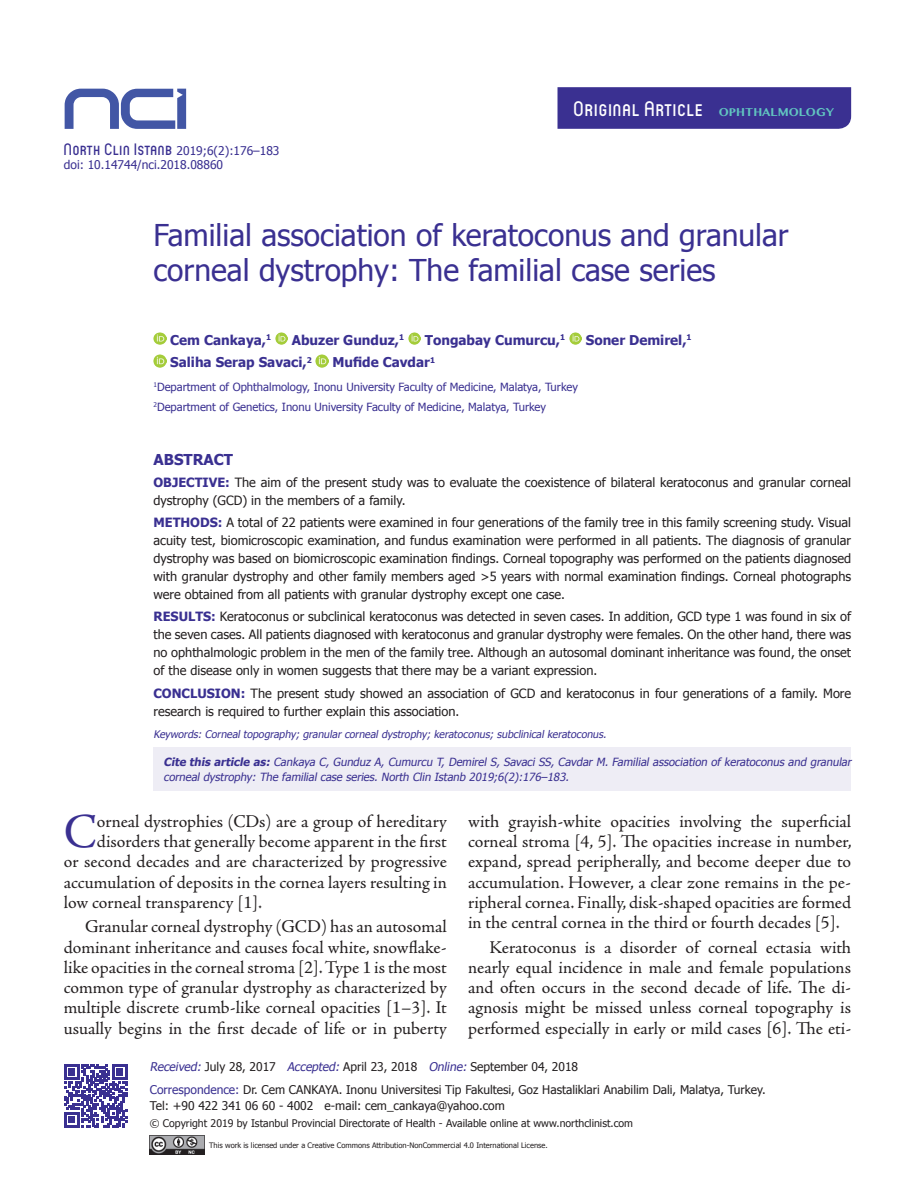
<style>
.page{position:relative;width:915px;height:1191px;background:#fff}
.page>*{position:absolute;margin:0;border:0;box-sizing:border-box;transform-origin:0 0}
.t1{font:48.9px "Adobe Jenson Pro";color:#3a3091}
.t2{font:30px/34.5px "Tahoma";color:#3a3091}
.t3{font:500 21px "Circula";letter-spacing:.055em;color:#fff}
.t4{font:18px/20.2px "Adobe Jenson Pro";letter-spacing:-.005em;color:#231f20;text-align:justify}
.t5{font:700 15px "Tahoma";color:#3a3091}
.t6{font:700 13.5px "Tahoma";color:#3a3091}
.t7{font:12.75px/18px "Tahoma";color:#231f20}
.t8{font:12px/23px "Tahoma";color:#231f20}
.t9{font:12px/14.4px "Tahoma";color:#3a3091}
.t10{font:italic 11.25px/15px "Tahoma";color:#3a3091}
.t11{font:11.25px/19.5px "Tahoma";color:#3a3091}
.t12{font:10.5px "Tahoma";color:#231f20}
.t13{font:italic 10.5px "Tahoma";color:#3a3091}
.t14{font:7.5px "Tahoma";color:#231f20}
.s1{font-family:"Circula";font-weight:500;font-size:16.5px}
.s2{font-family:"Tamil MN";font-weight:700;font-size:11.25px;color:#61c5c0}
.s3{font-weight:700;color:#3a3091}
.s4{font-weight:700}
.s5{font-style:italic;color:#3a3091}
.s6{color:#3a3091}
</style>
<div class="page">
<svg style="left:153px;top:332px;width:13px;height:13px"></svg>
<svg style="left:275px;top:332px;width:13px;height:13px"></svg>
<svg style="left:408px;top:332px;width:12px;height:13px"></svg>
<svg style="left:569px;top:332px;width:12px;height:13px"></svg>
<svg style="left:153px;top:354px;width:13px;height:13px"></svg>
<svg style="left:315px;top:354px;width:13px;height:13px"></svg>
<svg style="left:65px;top:89px;width:121px;height:40px"></svg>
<div style="left:557px;top:87px;width:293px;height:42px;background:#3a3091"></div>
<svg style="left:64px;top:1064px;width:63px;height:63px"></svg>
<div style="left:153px;top:747px;width:697px;height:44px;background:#eeedf5"></div>
<img style="left:150px;top:1135px;width:54px;height:20px">
<p class="t9" style="left:64px;top:143px;width:217px"><span class="s1">North Clin Istanb</span> 2019;6(2):176–183 doi: 10.14744/nci.2018.08860</p>
<h3 class="t3" style="left:573px;top:96px;width:262px">Orıgınal Article <span class="s2">OPHTHALMOLOGY</span></h3>
<h2 class="t2" style="left:153px;top:217px;width:636px">Familial association of keratoconus and granular corneal dystrophy: The familial case series</h2>
<p class="t6" style="left:170px;top:330px;width:102px">Cem Cankaya,<sup>1</sup></p>
<p class="t6" style="left:292px;top:330px;width:114px">Abuzer Gunduz,<sup>1</sup></p>
<p class="t6" style="left:424px;top:330px;width:142px">Tongabay Cumurcu,<sup>1</sup></p>
<p class="t6" style="left:585px;top:330px;width:107px">Soner Demirel,<sup>1</sup></p>
<p class="t6" style="left:170px;top:353px;width:143px">Saliha Serap Savaci,<sup>2</sup></p>
<p class="t6" style="left:332px;top:353px;width:104px">Mufide Cavdar<sup>1</sup></p>
<p class="t11" style="left:153px;top:377px;width:426px"><sup>1</sup>Department of Ophthalmology, Inonu University Faculty of Medicine, Malatya, Turkey<br><sup>2</sup>Department of Genetics, Inonu University Faculty of Medicine, Malatya, Turkey</p>
<p class="t5" style="left:153px;top:448px;width:81px">ABSTRACT</p>
<p class="t7" style="left:153px;top:472px;width:699px"><span class="s3">OBJECTIVE:</span> The aim of the present study was to evaluate the coexistence of bilateral keratoconus and granular corneal dystrophy (GCD) in the members of a family.</p>
<p class="t7" style="left:153px;top:513px;width:699px;text-align:justify"><span class="s3">METHODS:</span> A total of 22 patients were examined in four generations of the family tree in this family screening study. Visual acuity test, biomicroscopic examination, and fundus examination were performed in all patients. The diagnosis of granular dystrophy was based on biomicroscopic examination findings. Corneal topography was performed on the patients diagnosed with granular dystrophy and other family members aged &gt;5 years with normal examination findings. Corneal photographs were obtained from all patients with granular dystrophy except one case.</p>
<p class="t7" style="left:153px;top:607px;width:699px;text-align:justify"><span class="s3">RESULTS:</span> Keratoconus or subclinical keratoconus was detected in seven cases. In addition, GCD type 1 was found in six of the seven cases. All patients diagnosed with keratoconus and granular dystrophy were females. On the other hand, there was no ophthalmologic problem in the men of the family tree. Although an autosomal dominant inheritance was found, the onset of the disease only in women suggests that there may be a variant expression.</p>
<p class="t7" style="left:153px;top:683px;width:699px"><span class="s3">CONCLUSION:</span> The present study showed an association of GCD and keratoconus in four generations of a family. More research is required to further explain this association.</p>
<p class="t13" style="left:153px;top:727px;width:456px">Keywords: Corneal topography; granular corneal dystrophy; keratoconus; subclinical keratoconus.</p>
<p class="t10" style="left:163px;top:753px;width:691px"><span class="s4">Cite this article as:</span> Cankaya C, Gunduz A, Cumurcu T, Demirel S, Savaci SS, Cavdar M. Familial association of keratoconus and granular corneal dystrophy : The familial case series. North Clin Istanb 2019;6(2):176–183.</p>
<h1 class="t1" style="left:64px;top:804px;width:35px">C</h1>
<h3 class="t4" style="left:97px;top:811px;width:351px">orneal dystrophies (CDs) are a group of hereditary</h3>
<h3 class="t4" style="left:97px;top:831px;width:351px">disorders that generally become apparent in the first</h3>
<h3 class="t4" style="left:64px;top:852px;width:384px">or second decades and are characterized by progressive</h3>
<h3 class="t4" style="left:64px;top:872px;width:384px">accumulation of deposits in the cornea layers resulting in</h3>
<h3 class="t4" style="left:64px;top:892px;width:200px">low corneal transparency [1].</h3>
<p class="t4" style="left:64px;top:917px;width:384px;text-indent:21px">Granular corneal dystrophy (GCD) has an autosomal dominant inheritance and causes focal white, snowflake&shy;like opacities in the corneal stroma [2]. Type 1 is the most common type of granular dystrophy as characterized by multiple discrete crumb-like corneal opacities [1–3]. It usually begins in the first decade of life or in puberty</p>
<p class="t4" style="left:468px;top:811px;width:385px">with grayish-white opacities involving the superficial corneal stroma [4, 5]. The opacities increase in number, expand, spread peripherally, and become deeper due to accumulation. However, a clear zone remains in the pe&shy;ripheral cornea. Finally, disk-shaped opacities are formed in the central cornea in the third or fourth decades [5].</p>
<p class="t4" style="left:468px;top:937px;width:384px;text-indent:21px">Keratoconus is a disorder of corneal ectasia with nearly equal incidence in male and female populations and often occurs in the second decade of life. The di&shy;agnosis might be missed unless corneal topography is performed especially in early or mild cases [6]. The eti-</p>
<p class="t8" style="left:150px;top:1054px;width:617px"><span class="s5">Received:</span> July 28, 2017 <span class="s5">Accepted:</span>April 23, 2018 <span class="s5">Online:</span> September 04, 2018<br><span class="s6">Correspondence:</span> Dr. Cem CANKAYA. Inonu Universitesi Tip Fakultesi, Goz Hastaliklari Anabilim Dali, Malatya, Turkey.</p>
<p class="t8" style="left:150px;top:1094px;width:356px">Tel: +90 422 341 06 60 - 4002 e-mail: cem_cankaya@yahoo.com</p>
<p class="t12" style="left:150px;top:1116px;width:484px">© Copyright 2019 by Istanbul Provincial Directorate of Health - Available online at www.northclinist.com</p>
<p class="t14" style="left:209px;top:1140px;width:340px">This work is licensed under a Creative Commons Attribution-NonCommercial 4.0 International License.</p>
</div>
